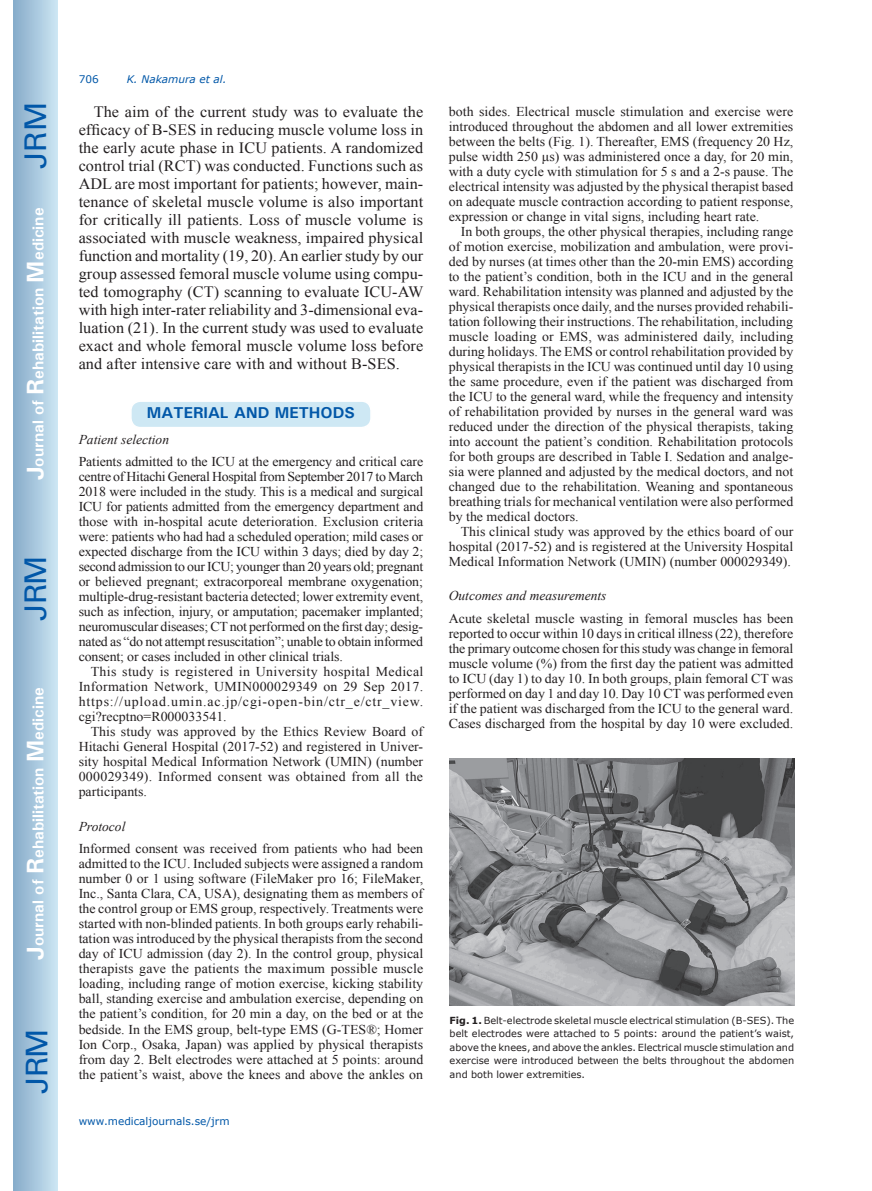
<style>
.page{position:relative;width:872px;height:1191px;background:#fff}
.page>*{position:absolute;margin:0;border:0;box-sizing:border-box;transform-origin:0 0}
.t1{font:30px "Univers";letter-spacing:-.03em;color:#0157a8}
.t2{font:15.75px/18px "Times New Roman";letter-spacing:.005em;color:#231f20;text-align:justify}
.t3{font:700 15.75px "Univers";color:#fff}
.t4{font:700 15.75px "Univers";color:#0157a8}
.t5{font:13.5px/15px "Times New Roman";color:#231f20;text-align:justify}
.t6{font:italic 13.5px "Times New Roman";color:#231f20}
.t7{font:10.5px "Verdana";color:#0157a8}
.t8{font:italic 10.5px "Verdana";color:#0157a8}
.t9{font:9.75px/13.5px "Verdana";color:#231f20;text-align:justify}
.s1{font-size:24px}
.s2{font-weight:700}
</style>
<div class="page">
<div style="left:14px;top:0;width:43px;height:1191px;background:linear-gradient(to right,#88acca,#cbe5f2)"></div>
<div style="left:131px;top:401px;width:240px;height:26px;background:#cee8f4;border-radius:10px"></div>
<div style="left:130px;top:400px;width:242px;height:28px;border:2px solid #fff;border-radius:10px"></div>
<img style="left:449px;top:759px;width:345px;height:246px">
<h1 class="t1" style="left:18px;top:169px;width:68px;rotate:-90deg">JRM</h1>
<p class="t3" style="left:28px;top:480px;width:274px;rotate:-90deg"><span class="s1">J</span>ournal of <span class="s1">R</span>ehabilitation <span class="s1">M</span>edicine</p>
<h1 class="t1" style="left:18px;top:620px;width:67px;rotate:-90deg">JRM</h1>
<p class="t3" style="left:28px;top:959px;width:274px;rotate:-90deg"><span class="s1">J</span>ournal of <span class="s1">R</span>ehabilitation <span class="s1">M</span>edicine</p>
<h1 class="t1" style="left:19px;top:1093px;width:67px;rotate:-90deg">JRM</h1>
<p class="t7" style="left:79px;top:72px;width:22px">706</p>
<p class="t8" style="left:127px;top:72px;width:101px">K. Nakamura et al.</p>
<p class="t2" style="left:79px;top:103px;width:346px;text-indent:15px">The aim of the current study was to evaluate the efficacy of B-SES in reducing muscle volume loss in the early acute phase in ICU patients. A randomized control trial (RCT) was conducted. Functions such as ADL are most important for patients; however, main&shy;tenance of skeletal muscle volume is also important for critically ill patients. Loss of muscle volume is associated with muscle weakness, impaired physical function and mortality (19, 20). An earlier study by our group assessed femoral muscle volume using compu&shy;ted tomography (CT) scanning to evaluate ICU-AW with high inter-rater reliability and 3-dimensional eva&shy;luation (21). In the current study was used to evaluate exact and whole femoral muscle volume loss before and after intensive care with and without B-SES.</p>
<p class="t4" style="left:147px;top:403px;width:209px">MATERIAL AND METHODS</p>
<p class="t6" style="left:79px;top:430px;width:92px">Patient selection</p>
<p class="t5" style="left:79px;top:454px;width:346px">Patients admitted to the ICU at the emergency and critical care centre of Hitachi General Hospital from September 2017 to March 2018 were included in the study. This is a medical and surgical ICU for patients admitted from the emergency department and those with in-hospital acute deterioration. Exclusion criteria were: patients who had had a scheduled operation; mild cases or expected discharge from the ICU within 3 days; died by day 2; second admission to our ICU; younger than 20 years old; pregnant or believed pregnant; extracorporeal membrane oxygenation; multiple-drug-resistant bacteria detected; lower extremity event, such as infection, injury, or amputation; pacemaker implanted; neuromuscular diseases; CT not performed on the first day; desig&shy;nated as “do not attempt resuscitation”; unable to obtain informed consent; or cases included in other clinical trials.</p>
<p class="t5" style="left:79px;top:664px;width:346px;text-indent:12px">This study is registered in University hospital Medical Information Network, UMIN000029349 on 29 Sep 2017. https://upload.umin.ac.jp/cgi-open-bin/ctr_e/ctr_view. cgi?recptno=R000033541.</p>
<p class="t5" style="left:79px;top:724px;width:346px;text-indent:12px">This study was approved by the Ethics Review Board of Hitachi General Hospital (2017-52) and registered in Univer&shy;sity hospital Medical Information Network (UMIN) (number 000029349). Informed consent was obtained from all the participants.</p>
<p class="t6" style="left:79px;top:817px;width:48px">Protocol</p>
<p class="t5" style="left:79px;top:841px;width:346px">Informed consent was received from patients who had been admitted to the ICU. Included subjects were assigned a random number 0 or 1 using software (FileMaker pro 16; FileMaker, Inc., Santa Clara, CA, USA), designating them as members of the control group or EMS group, respectively. Treatments were started with non-blinded patients. In both groups early rehabili&shy;tation was introduced by the physical therapists from the second day of ICU admission (day 2). In the control group, physical therapists gave the patients the maximum possible muscle loading, including range of motion exercise, kicking stability ball, standing exercise and ambulation exercise, depending on the patient’s condition, for 20 min a day, on the bed or at the bedside. In the EMS group, belt-type EMS (G-TES®; Homer Ion Corp., Osaka, Japan) was applied by physical therapists from day 2. Belt electrodes were attached at 5 points: around the patient’s waist, above the knees and above the ankles on</p>
<p class="t7" style="left:79px;top:1114px;width:152px">www.medicaljournals.se/jrm</p>
<p class="t5" style="left:449px;top:103px;width:346px">both sides. Electrical muscle stimulation and exercise were introduced throughout the abdomen and all lower extremities between the belts (Fig. 1). Thereafter, EMS (frequency 20 Hz, pulse width 250 μs) was administered once a day, for 20 min, with a duty cycle with stimulation for 5 s and a 2-s pause. The electrical intensity was adjusted by the physical therapist based on adequate muscle contraction according to patient response, expression or change in vital signs, including heart rate.</p>
<p class="t5" style="left:449px;top:223px;width:346px;text-indent:12px">In both groups, the other physical therapies, including range of motion exercise, mobilization and ambulation, were provi&shy;ded by nurses (at times other than the 20-min EMS) according to the patient’s condition, both in the ICU and in the general ward. Rehabilitation intensity was planned and adjusted by the physical therapists once daily, and the nurses provided rehabili&shy;tation following their instructions. The rehabilitation, including muscle loading or EMS, was administered daily, including during holidays. The EMS or control rehabilitation provided by physical therapists in the ICU was continued until day 10 using the same procedure, even if the patient was discharged from the ICU to the general ward, while the frequency and intensity of rehabilitation provided by nurses in the general ward was reduced under the direction of the physical therapists, taking into account the patient’s condition. Rehabilitation protocols for both groups are described in Table I. Sedation and analge&shy;sia were planned and adjusted by the medical doctors, and not changed due to the rehabilitation. Weaning and spontaneous breathing trials for mechanical ventilation were also performed by the medical doctors.</p>
<p class="t5" style="left:449px;top:523px;width:346px;text-indent:12px">This clinical study was approved by the ethics board of our hospital (2017-52) and is registered at the University Hospital Medical Information Network (UMIN) (number 000029349).</p>
<p class="t6" style="left:449px;top:586px;width:159px">Outcomes and measurements</p>
<p class="t5" style="left:449px;top:610px;width:346px">Acute skeletal muscle wasting in femoral muscles has been reported to occur within 10 days in critical illness (22), therefore the primary outcome chosen for this study was change in femoral muscle volume (%) from the first day the patient was admitted to ICU (day 1) to day 10. In both groups, plain femoral CT was performed on day 1 and day 10. Day 10 CT was performed even if the patient was discharged from the ICU to the general ward.<br>Cases discharged from the hospital by day 10 were excluded.</p>
<p class="t9" style="left:449px;top:1013px;width:346px"><span class="s2">Fig. 1.</span> Belt-electrode skeletal muscle electrical stimulation (B-SES). The belt electrodes were attached to 5 points: around the patient’s waist, above the knees, and above the ankles. Electrical muscle stimulation and exercise were introduced between the belts throughout the abdomen and both lower extremities.</p>
</div>
